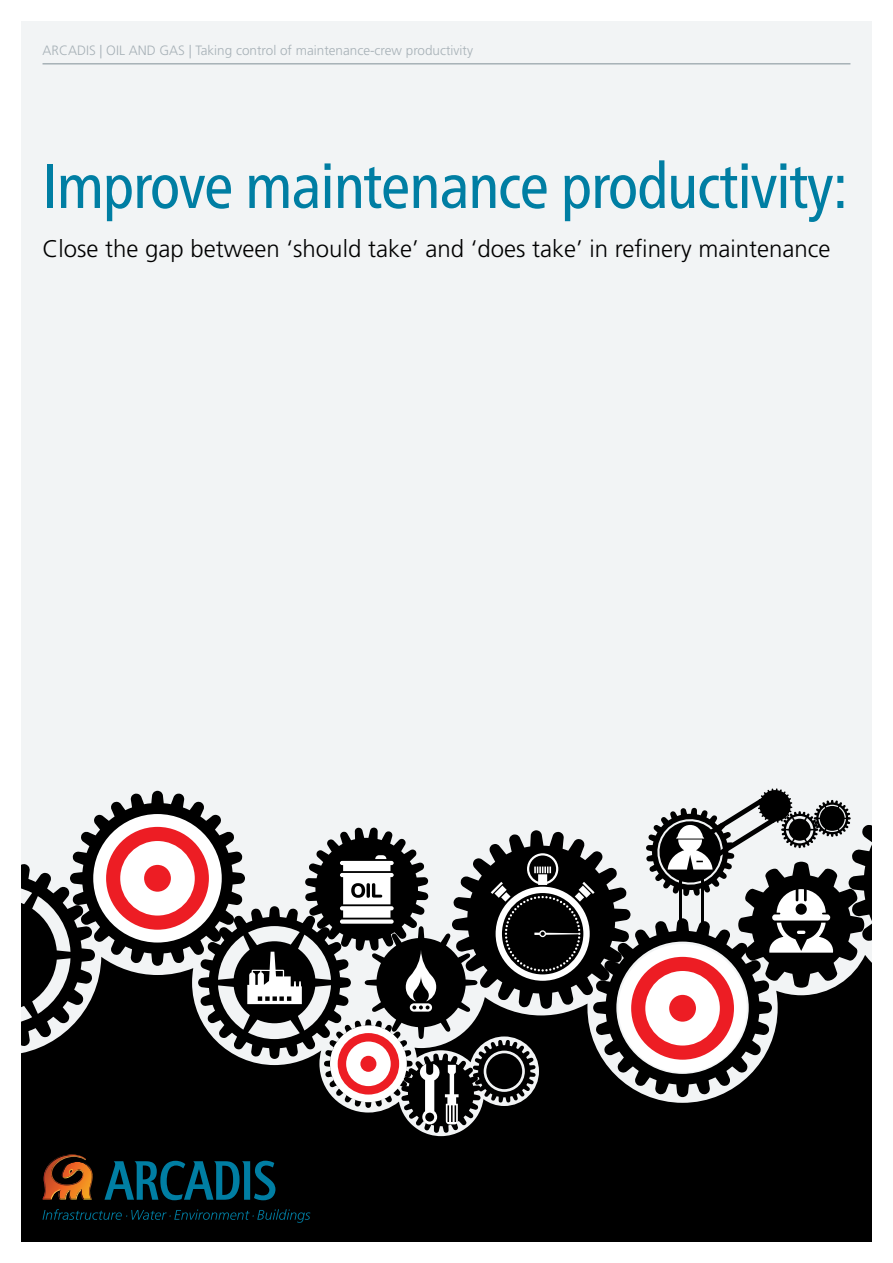
<style>
.page{position:relative;width:893px;height:1263px;background:#fff}
.page>*{position:absolute;margin:0;border:0;box-sizing:border-box;transform-origin:0 0}
.t1{font:condensed 63px "Frutiger Neue LT Pro";letter-spacing:-.02em;color:#007ea3}
.t2{font:300 24px "Frutiger LT Std";color:#000}
.t3{font:300 13.5px "Frutiger LT Std";color:#a7b1b7}
</style>
<div class="page">
<div style="left:21px;top:21px;width:851px;height:1221px;background:#f2f4f5"></div>
<div style="left:21px;top:1133px;width:851px;height:109px;background:#000"></div>
<svg style="left:21px;top:788px;width:851px;height:345px"></svg>
<hr style="left:43px;top:63px;width:807px;height:2px;background:#a7b1b7">
<svg style="left:104px;top:1161px;width:171px;height:39px;background:#003849"></svg>
<svg style="left:43px;top:1209px;width:267px;height:14px;background:#001319"></svg>
<svg style="left:43px;top:1154px;width:50px;height:46px;background:#7a3d15"></svg>
<p class="t3" style="left:43px;top:42px;width:432px">ARCADIS | OIL AND GAS | Taking control of maintenance-crew productivity</p>
<h1 class="t1" style="left:43px;top:149px;width:807px">Improve maintenance productivity:</h1>
<p class="t2" style="left:43px;top:236px;width:789px">Close the gap between ‘should take’ and ‘does take’ in refinery maintenance</p>
</div>
